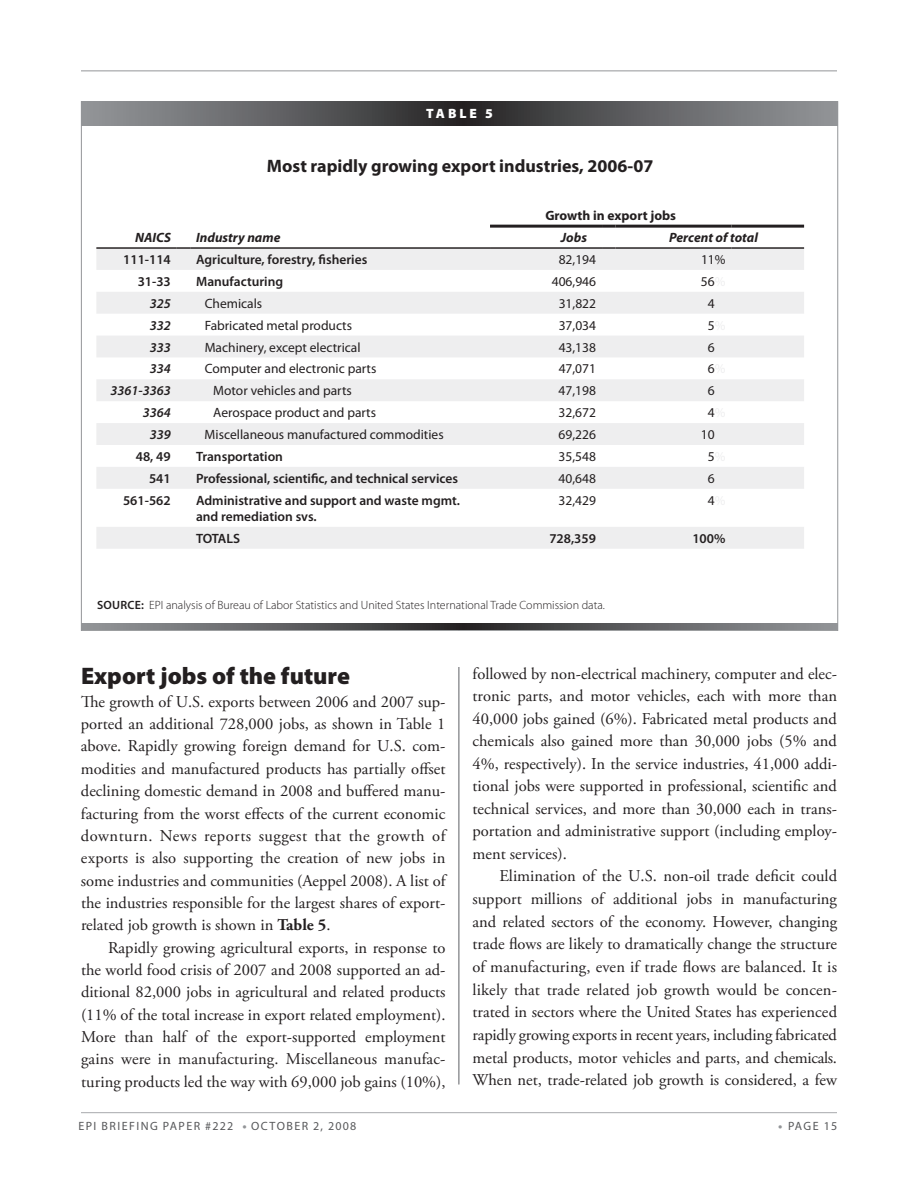
<style>
.page{position:relative;width:918px;height:1188px;background:#fff}
.page>*{position:absolute;margin:0;border:0;box-sizing:border-box;transform-origin:0 0}
.t1{font:900 24px "Myriad Pro";color:#231f20}
.t2{font:700 18px "Myriad Pro";color:#231f20}
.t3{font:16.5px/22.4px "Adobe Garamond Pro";color:#231f20;text-align:justify}
.t4{font:13.5px "Myriad Pro";color:#231f20}
.t5{font:600 13.5px/16.2px "Myriad Pro";color:#231f20}
.t6{font:italic 700 13.5px "Myriad Pro";color:#231f20}
.t7{font:italic 600 13.5px "Myriad Pro";color:#231f20}
.t8{font:700 13.5px "Myriad Pro";color:#231f20}
.t9{font:900 13.5px "Myriad Pro";letter-spacing:.22em;color:#fff}
.t10{font:300 12px "Myriad Pro";color:#231f20}
.t11{font:12px "Myriad Pro";letter-spacing:.12em;color:#57585a}
.t12{font:12px "Myriad Pro";letter-spacing:.1em;color:#57585a}
.s1{color:#eeeeef}
.s2{font-weight:600}
.s3{font-weight:700}
.s4{font-family:"Monotype Corsiva";font-size:7.5px;color:#939598}
</style>
<div class="page">
<hr style="left:81px;top:1112px;width:756px;height:1px;background:#a8a9ad">
<hr style="left:81px;top:70px;width:756px;height:1px;background:#939598">
<hr style="left:458px;top:104px;width:2px;height:980px;background:#939598">
<div style="left:451px;top:631px;width:19px;height:35px;background:#fff"></div>
<div style="left:81px;top:101px;width:757px;height:530px;background:#fff;border:1px solid #939598"></div>
<svg style="left:81px;top:624px;width:757px;height:6px"></svg>
<svg style="left:81px;top:101px;width:757px;height:24px"></svg>
<svg style="left:96px;top:249px;width:708px;height:300px;fill:#f3f3f4"></svg>
<hr style="left:96px;top:247px;width:81px;height:2px;background:#231f20">
<svg style="left:177px;top:247px;width:13px;height:2px"></svg>
<hr style="left:190px;top:247px;width:300px;height:2px;background:#231f20">
<hr style="left:490px;top:247px;width:112px;height:2px;background:#231f20">
<svg style="left:602px;top:247px;width:14px;height:2px"></svg>
<hr style="left:616px;top:247px;width:115px;height:2px;background:#231f20">
<hr style="left:731px;top:247px;width:73px;height:2px;background:#231f20">
<hr style="left:490px;top:225px;width:112px;height:3px;background:#231f20">
<hr style="left:602px;top:225px;width:14px;height:3px;background:#231f20">
<hr style="left:616px;top:225px;width:115px;height:3px;background:#231f20">
<hr style="left:731px;top:225px;width:73px;height:3px;background:#231f20">
<p class="t9" style="left:426px;top:106px;width:68px">table 5</p>
<p class="t2" style="left:267px;top:154px;width:388px">Most rapidly growing export industries, 2006-07</p>
<p class="t8" style="left:545px;top:207px;width:132px">Growth in export jobs</p>
<p class="t6" style="left:135px;top:229px;width:37px">NAICS</p>
<p class="t6" style="left:196px;top:229px;width:86px">Industry name</p>
<p class="t6" style="left:561px;top:229px;width:28px">Jobs</p>
<p class="t6" style="left:669px;top:229px;width:90px">Percent of total</p>
<p class="t5" style="left:123px;top:251px;width:49px">111-114</p>
<p class="t5" style="left:196px;top:251px;width:173px">Agriculture, forestry, fisheries</p>
<p class="t4" style="left:559px;top:251px;width:39px">82,194</p>
<p class="t4" style="left:701px;top:251px;width:26px">11%</p>
<p class="t5" style="left:138px;top:273px;width:35px">31-33</p>
<p class="t5" style="left:196px;top:273px;width:89px">Manufacturing</p>
<p class="t4" style="left:552px;top:273px;width:46px">406,946</p>
<p class="t4" style="left:701px;top:273px;width:26px">56<span class="s1">%</span></p>
<p class="t7" style="left:150px;top:295px;width:23px">325</p>
<p class="t4" style="left:205px;top:295px;width:59px">Chemicals</p>
<p class="t4" style="left:559px;top:295px;width:39px">31,822</p>
<p class="t4" style="left:708px;top:295px;width:19px">4<span class="s1">%</span></p>
<p class="t7" style="left:150px;top:317px;width:23px">332</p>
<p class="t4" style="left:205px;top:317px;width:149px">Fabricated metal products</p>
<p class="t4" style="left:559px;top:317px;width:39px">37,034</p>
<p class="t4" style="left:708px;top:317px;width:19px">5<span class="s1">%</span></p>
<p class="t7" style="left:150px;top:338px;width:23px">333</p>
<p class="t4" style="left:205px;top:339px;width:157px">Machinery, except electrical</p>
<p class="t4" style="left:559px;top:339px;width:39px">43,138</p>
<p class="t4" style="left:708px;top:339px;width:19px">6<span class="s1">%</span></p>
<p class="t7" style="left:150px;top:360px;width:23px">334</p>
<p class="t4" style="left:205px;top:361px;width:173px">Computer and electronic parts</p>
<p class="t4" style="left:559px;top:361px;width:39px">47,071</p>
<p class="t4" style="left:708px;top:361px;width:19px">6<span class="s1">%</span></p>
<p class="t7" style="left:111px;top:382px;width:62px">3361-3363</p>
<p class="t4" style="left:213px;top:382px;width:140px">Motor vehicles and parts</p>
<p class="t4" style="left:559px;top:382px;width:39px">47,198</p>
<p class="t4" style="left:708px;top:382px;width:19px">6<span class="s1">%</span></p>
<p class="t7" style="left:143px;top:404px;width:30px">3364</p>
<p class="t4" style="left:213px;top:404px;width:164px">Aerospace product and parts</p>
<p class="t4" style="left:559px;top:404px;width:39px">32,672</p>
<p class="t4" style="left:708px;top:404px;width:19px">4<span class="s1">%</span></p>
<p class="t7" style="left:150px;top:426px;width:23px">339</p>
<p class="t4" style="left:205px;top:426px;width:241px">Miscellaneous manufactured commodities</p>
<p class="t4" style="left:559px;top:426px;width:39px">69,226</p>
<p class="t4" style="left:701px;top:426px;width:26px">10<span class="s1">%</span></p>
<p class="t5" style="left:136px;top:448px;width:36px">48, 49</p>
<p class="t5" style="left:196px;top:448px;width:88px">Transportation</p>
<p class="t4" style="left:559px;top:448px;width:39px">35,548</p>
<p class="t4" style="left:708px;top:448px;width:19px">5<span class="s1">%</span></p>
<p class="t5" style="left:149px;top:470px;width:23px">541</p>
<p class="t5" style="left:196px;top:470px;width:264px">Professional, scientific, and technical services</p>
<p class="t4" style="left:559px;top:470px;width:39px">40,648</p>
<p class="t4" style="left:708px;top:470px;width:19px">6<span class="s1">%</span></p>
<p class="t5" style="left:123px;top:492px;width:49px">561-562</p>
<p class="t5" style="left:196px;top:492px;width:265px">Administrative and support and waste mgmt. and remediation svs.</p>
<p class="t4" style="left:559px;top:492px;width:39px">32,429</p>
<p class="t4" style="left:708px;top:492px;width:19px">4<span class="s1">%</span></p>
<p class="t5" style="left:196px;top:530px;width:38px">TOTALS</p>
<p class="t5" style="left:549px;top:530px;width:48px">728,359</p>
<p class="t5" style="left:692px;top:530px;width:35px">100%</p>
<p class="t10" style="left:97px;top:598px;width:509px"><span class="s2">Source:</span> EPI analysis of Bureau of Labor Statistics and United States International Trade Commission data.</p>
<h1 class="t1" style="left:81px;top:663px;width:270px">Export jobs of the future</h1>
<p class="t3" style="left:81px;top:691px;width:366px">The growth of U.S. exports between 2006 and 2007 sup&shy;ported an additional 728,000 jobs, as shown in Table 1 above. Rapidly growing foreign demand for U.S. com&shy;modities and manufactured products has partially offset declining domestic demand in 2008 and buffered manu&shy;facturing from the worst effects of the current economic downturn. News reports suggest that the growth of exports is also supporting the creation of new jobs in some industries and communities (Aeppel 2008). A list of the industries responsible for the largest shares of export&shy;related job growth is shown in <span class="s3">Table 5</span>.</p>
<p class="t3" style="left:81px;top:937px;width:366px;text-indent:27px">Rapidly growing agricultural exports, in response to the world food crisis of 2007 and 2008 supported an ad&shy;ditional 82,000 jobs in agricultural and related products (11% of the total increase in export related employment).<br>More than half of the export-supported employment gains were in manufacturing. Miscellaneous manufac&shy;turing products led the way with 69,000 job gains (10%),</p>
<p class="t3" style="left:473px;top:663px;width:366px">followed by non-electrical machinery, computer and elec&shy;tronic parts, and motor vehicles, each with more than 40,000 jobs gained (6%). Fabricated metal products and chemicals also gained more than 30,000 jobs (5% and 4%, respectively). In the service industries, 41,000 addi&shy;tional jobs were supported in professional, scientific and technical services, and more than 30,000 each in trans&shy;portation and administrative support (including employ&shy;ment services).</p>
<p class="t3" style="left:472px;top:865px;width:366px;text-indent:27px">Elimination of the U.S. non-oil trade deficit could support millions of additional jobs in manufacturing and related sectors of the economy. However, changing trade flows are likely to dramatically change the structure of manufacturing, even if trade flows are balanced. It is likely that trade related job growth would be concen&shy;trated in sectors where the United States has experienced rapidly growing exports in recent years, including fabricated metal products, motor vehicles and parts, and chemicals.<br>When net, trade-related job growth is considered, a few</p>
<p class="t11" style="left:78px;top:1119px;width:100px">EPI Briefing PApe</p>
<p class="t12" style="left:194px;top:1119px;width:164px">r #222 <span class="s4">●</span> octobe r 2, 2008</p>
<p class="t11" style="left:777px;top:1119px;width:61px"><span class="s4">●</span> Page 15</p>
</div>
